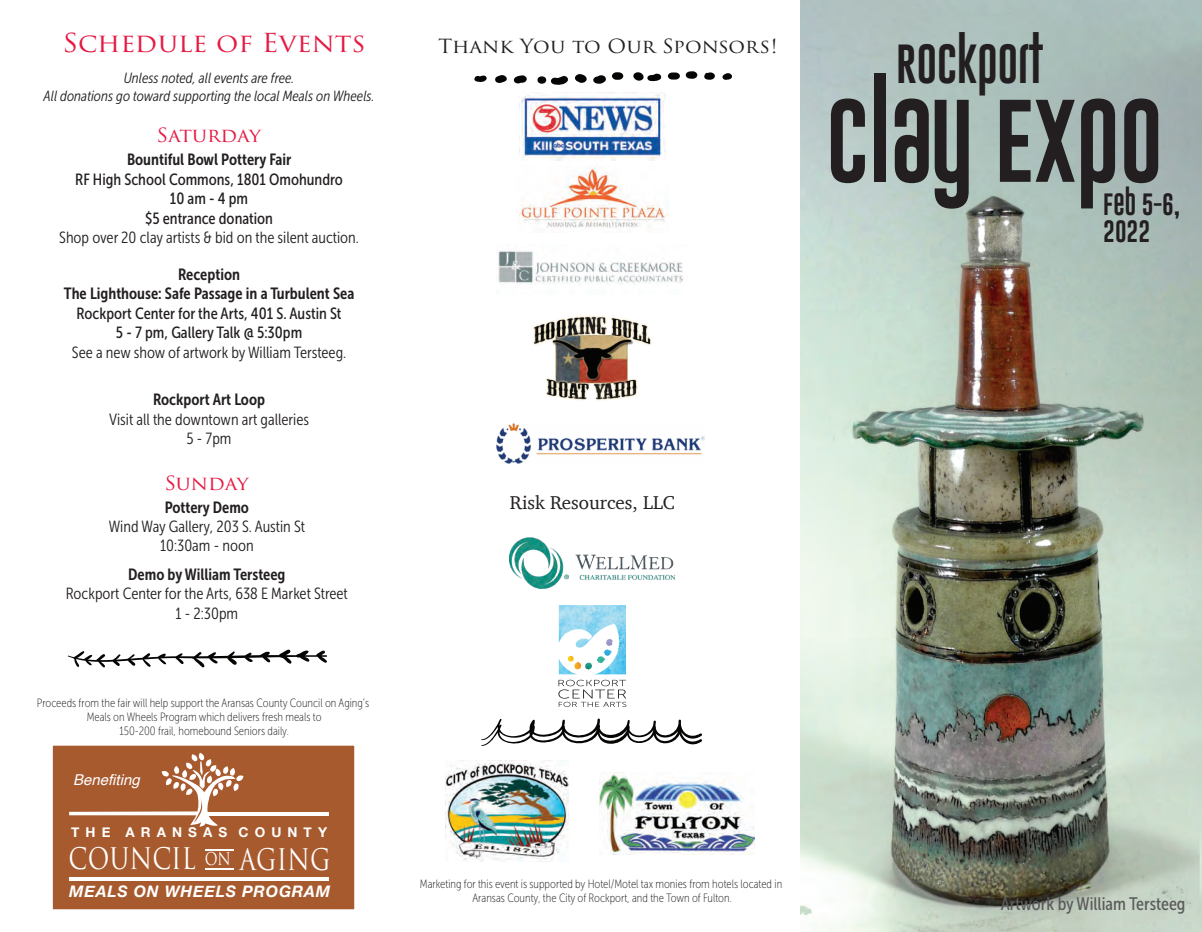
<style>
.page{position:relative;width:1202px;height:932px;background:#fff}
.page>*{position:absolute;margin:0;border:0;box-sizing:border-box;transform-origin:0 0}
.t1{font:85.65px "Gobold Uplow";color:#231f20}
.t2{font:40.2px "Gobold Uplow";color:#231f20}
.t3{font:28.95px "Trajan Pro 3";letter-spacing:.01em;color:#fff;scale:.82 1}
.t4{font:25.5px "Trajan Pro 3";color:#e51a44;scale:1.08 1}
.t5{font:22.5px/27px "Gobold Uplow";color:#231f20}
.t6{font:19.05px "Trajan Pro 3";color:#231f20;scale:1.08 1}
.t7{font:19.05px "Charter";color:#231f20}
.t8{font:19.05px "Trajan Pro 3";color:#e51a44;scale:1.08 1}
.t9{font:18px "Museo Sans Cond 500";color:#5b5b5b}
.t10{font:16.2px/19.4px "Museo Sans Cond 300";color:#231f20;text-align:center}
.t11{font:16.2px/19.4px "Museo Sans Cond 500";color:#231f20;text-align:center}
.t12{font:16.2px/19.4px "Museo Sans Cond 700";color:#231f20;text-align:center}
.t13{font:italic 700 15.9px "Helvetica Neue";letter-spacing:.05em;color:#fff}
.t14{font:italic 15px "Helvetica";color:#fff}
.t15{font:italic 14.7px/17.7px "Museo Sans Cond 300";color:#231f20;text-align:center}
.t16{font:700 13.5px "Helvetica Neue";letter-spacing:.45em;color:#fff}
.t17{font:12px/14.4px "Museo Sans Cond 100";color:#231f20;text-align:center}
.s1{font-size:17.25px}
</style>
<div class="page">
<img style="left:800px;top:0;width:402px;height:932px">
<img style="left:521px;top:92px;width:144px;height:69px">
<img style="left:533px;top:315px;width:119px;height:86px">
<img style="left:498px;top:250px;width:185px;height:34px">
<img style="left:445px;top:761px;width:124px;height:100px">
<img style="left:599px;top:774px;width:156px;height:80px">
<svg style="left:474px;top:71px;width:258px;height:14px"></svg>
<svg style="left:68px;top:649px;width:259px;height:19px"></svg>
<svg style="left:481px;top:718px;width:221px;height:28px"></svg>
<div style="left:51px;top:743px;width:305px;height:168px;background:#a75a2e"></div>
<svg style="left:69px;top:752px;width:175px;height:75px"></svg>
<hr style="left:69px;top:877px;width:260px;height:3px;background:#fff">
<hr style="left:205px;top:848px;width:28px;height:2px;background:#fff">
<hr style="left:205px;top:868px;width:28px;height:2px;background:#fff">
<hr style="left:206px;top:812px;width:123px;height:3px;background:#fff">
<div style="left:48px;top:741px;width:311px;height:172px;border:4px solid #fff"></div>
<img style="left:509px;top:538px;width:166px;height:50px">
<img style="left:516px;top:167px;width:153px;height:61px">
<svg style="left:558px;top:680px;width:68px;height:27px"></svg>
<img style="left:559px;top:605px;width:67px;height:69px">
<img style="left:585px;top:656px;width:20px;height:13px">
<svg style="left:568px;top:656px;width:13px;height:13px"></svg>
<svg style="left:603px;top:639px;width:10px;height:17px"></svg>
<img style="left:496px;top:424px;width:208px;height:40px">
<h3 class="t4" style="left:63px;top:25px;width:282px">Schedule of Events</h3>
<p class="t15" style="left:44px;top:69px;width:332px">Unless noted, all events are free.<br>All donations go toward supporting the local Meals on Wheels.</p>
<h3 class="t8" style="left:156px;top:122px;width:98px">Saturday</h3>
<h3 class="t12" style="left:127px;top:150px;width:166px">Bountiful Bowl Pottery Fair</h3>
<h3 class="t11" style="left:75px;top:170px;width:269px">RF High School Commons, 1801 Omohundro<br>10 am - 4 pm<br>$5 entrance donation</h3>
<h3 class="t10" style="left:59px;top:228px;width:301px">Shop over 20 clay artists &amp; bid on the silent auction.</h3>
<h3 class="t12" style="left:64px;top:265px;width:292px">Reception<br>The Lighthouse: Safe Passage in a Turbulent Sea</h3>
<h3 class="t11" style="left:77px;top:304px;width:266px">Rockport Center for the Arts, 401 S. Austin St<br>5 - 7 pm, Gallery Talk @ 5:30pm</h3>
<h3 class="t10" style="left:72px;top:342px;width:276px">See a new show of artwork by William Tersteeg.</h3>
<h3 class="t12" style="left:153px;top:390px;width:114px">Rockport Art Loop</h3>
<h3 class="t10" style="left:109px;top:409px;width:202px">Visit all the downtown art galleries<br>5 - 7pm</h3>
<h3 class="t8" style="left:164px;top:470px;width:80px">Sunday</h3>
<h3 class="t12" style="left:165px;top:497px;width:86px">Pottery Demo</h3>
<h3 class="t10" style="left:109px;top:517px;width:198px">Wind Way Gallery, 203 S. Austin St<br>10:30am - noon</h3>
<h3 class="t12" style="left:128px;top:564px;width:159px">Demo by William Tersteeg</h3>
<h3 class="t10" style="left:66px;top:584px;width:283px">Rockport Center for the Arts, 638 E Market Street<br>1 - 2:30pm</h3>
<p class="t17" style="left:37px;top:695px;width:334px">Proceeds from the fair will help support the Aransas County Council on Aging’s<br>Meals on Wheels Program which delivers fresh meals to<br>150-200 frail, homebound Seniors daily.</p>
<p class="t14" style="left:73px;top:768px;width:68px">Benefiting</p>
<p class="t16" style="left:71px;top:822px;width:257px">THE ARANSAS COUNTY</p>
<h3 class="t3" style="left:68px;top:838px;width:321px">COUNCIL <span class="s1">ON</span> AGING</h3>
<h3 class="t13" style="left:69px;top:879px;width:263px">MEALS ON WHEELS PROGRAM</h3>
<h3 class="t6" style="left:438px;top:33px;width:316px">Thank You to Our Sponsors!</h3>
<h3 class="t7" style="left:510px;top:486px;width:167px">Risk Resources, LLC</h3>
<p class="t17" style="left:420px;top:877px;width:364px">Marketing for this event is supported by Hotel/Motel tax monies from hotels located in<br>Aransas County, the City of Rockport, and the Town of Fulton.</p>
<h2 class="t2" style="left:896px;top:32px;width:149px">ROCKPORT</h2>
<h1 class="t1" style="left:826px;top:73px;width:338px">CLAY EXPO</h1>
<h3 class="t5" style="left:1103px;top:190px;width:79px">FEB 5-6,<br>2022</h3>
<h3 class="t9" style="left:1000px;top:894px;width:186px">Artwork by William Tersteeg</h3>
</div>
